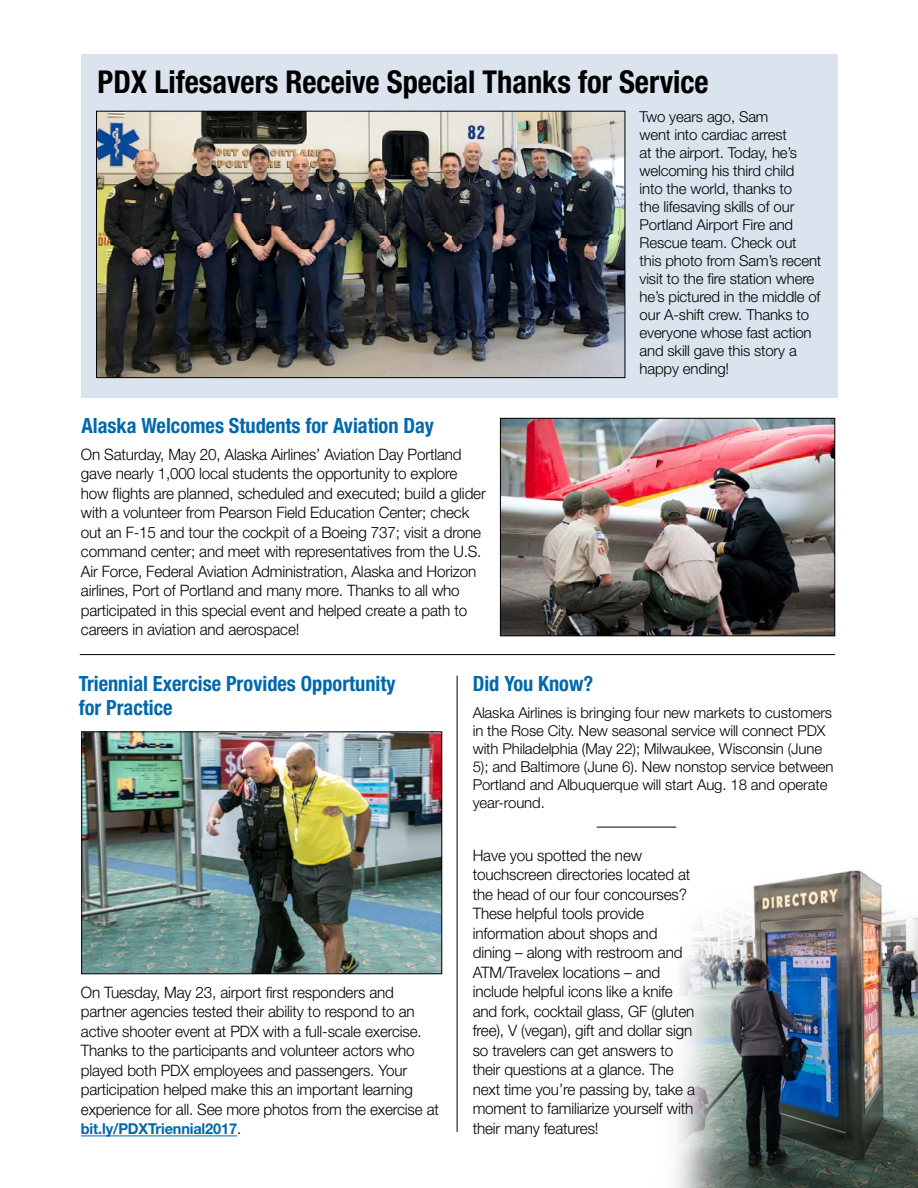
<style>
.page{position:relative;width:918px;height:1188px;background:#fff}
.page>*{position:absolute;margin:0;border:0;box-sizing:border-box;transform-origin:0 0}
.t1{font:700 condensed 31.5px "Helvetica Neue LT Std";color:#000}
.t2{font:700 condensed 21px/24px "Helvetica Neue LT Std";color:#0068ac}
.t3{font:300 15.75px/19.5px "Helvetica Neue LT Std";letter-spacing:-.01em;color:#000}
.t4{font:300 15px/18px "Helvetica Neue LT Std";letter-spacing:-.01em;color:#000}
.t5{font:700 15px "Helvetica Neue LT Std";letter-spacing:-.01em;color:#0068ac}
.s1{font-weight:300;font-size:15.75px;color:#000}
</style>
<div class="page">
<img style="left:674px;top:870px;width:244px;height:318px">
<div style="left:81px;top:55px;width:757px;height:343px;background:#dae3ee"></div>
<img style="left:83px;top:733px;width:357px;height:239px">
<div style="left:81px;top:731px;width:361px;height:243px;border:1px solid #000"></div>
<img style="left:502px;top:420px;width:331px;height:214px">
<div style="left:500px;top:418px;width:335px;height:218px;border:1px solid #000"></div>
<hr style="left:81px;top:1136px;width:156px;height:1px;background:#0068ac">
<hr style="left:80px;top:654px;width:755px;height:1px;background:#000">
<hr style="left:597px;top:827px;width:79px;height:1px;background:#000">
<hr style="left:457px;top:676px;width:1px;height:456px;background:#000">
<img style="left:98px;top:113px;width:525px;height:263px">
<div style="left:96px;top:111px;width:529px;height:267px;border:1px solid #000"></div>
<h1 class="t1" style="left:98px;top:63px;width:613px">PDX Lifesavers Receive Special Thanks for Service</h1>
<p class="t4" style="left:640px;top:107px;width:183px">Two years ago, Sam<br>went into cardiac arrest<br>at the airport. Today, he’s welcoming his third child<br>into the world, thanks to<br>the lifesaving skills of our<br>Portland Airport Fire and<br>Rescue team. Check out this photo from Sam’s recent visit to the fire station where he’s pictured in the middle of our A-shift crew. Thanks to everyone whose fast action and skill gave this story a happy ending!</p>
<h2 class="t2" style="left:82px;top:413px;width:354px">Alaska Welcomes Students for Aviation Day</h2>
<p class="t3" style="left:81px;top:444px;width:406px">On Saturday, May 20, Alaska Airlines’ Aviation Day Portland gave nearly 1,000 local students the opportunity to explore how flights are planned, scheduled and executed; build a glider with a volunteer from Pearson Field Education Center; check out an F-15 and tour the cockpit of a Boeing 737; visit a drone command center; and meet with representatives from the U.S.<br>Air Force, Federal Aviation Administration, Alaska and Horizon airlines, Port of Portland and many more. Thanks to all who participated in this special event and helped create a path to careers in aviation and aerospace!</p>
<h2 class="t2" style="left:79px;top:671px;width:318px">Triennial Exercise Provides Opportunity for Practice</h2>
<p class="t3" style="left:81px;top:982px;width:360px">On Tuesday, May 23, airport first responders and partner agencies tested their ability to respond to an active shooter event at PDX with a full-scale exercise.<br>Thanks to the participants and volunteer actors who played both PDX employees and passengers. Your participation helped make this an important learning experience for all. See more photos from the exercise at</p>
<p class="t5" style="left:81px;top:1120px;width:162px">bit.ly/PDXTriennial2017<span class="s1">.</span></p>
<h2 class="t2" style="left:473px;top:671px;width:122px">Did You Know?</h2>
<p class="t4" style="left:473px;top:704px;width:362px">Alaska Airlines is bringing four new markets to customers in the Rose City. New seasonal service will connect PDX with Philadelphia (May 22); Milwaukee, Wisconsin (June 5); and Baltimore (June 6). New nonstop service between Portland and Albuquerque will start Aug. 18 and operate year-round.</p>
<p class="t3" style="left:473px;top:845px;width:224px">Have you spotted the new touchscreen directories located at the head of our four concourses?<br>These helpful tools provide information about shops and dining – along with restroom and<br>ATM/Travelex locations – and include helpful icons like a knife and fork, cocktail glass, GF (gluten free), V (vegan), gift and dollar sign so travelers can get answers to their questions at a glance. The next time you’re passing by, take a moment to familiarize yourself with their many features!</p>
</div>
